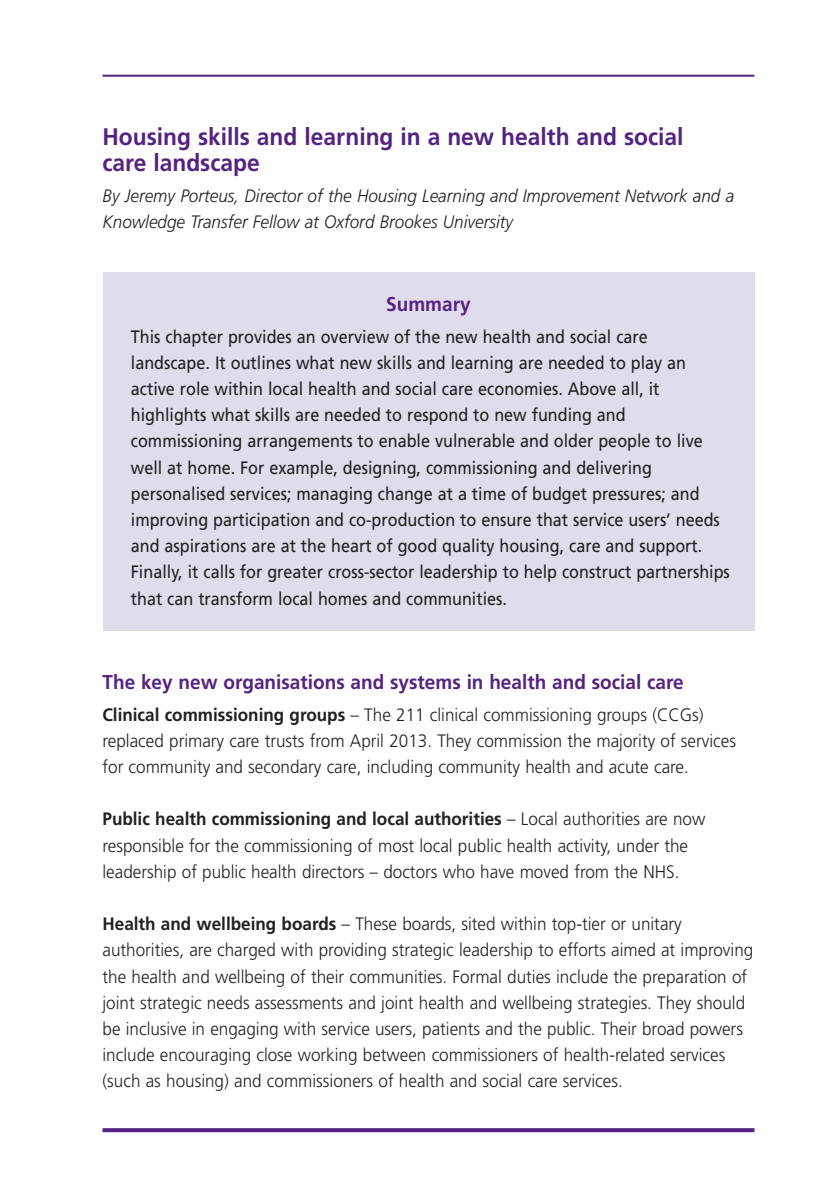
<style>
.page{position:relative;width:840px;height:1192px;background:#fff}
.page>*{position:absolute;margin:0;border:0;box-sizing:border-box;transform-origin:0 0}
.t1{font:700 24px/26px "Frutiger";color:#53237f;scale:.95 1}
.t2{font:700 20px "Frutiger";color:#53237f;scale:.95 1}
.t3{font:300 18px/26.2px "Frutiger";color:#231f20;scale:.95 1}
.t4{font:18px/26.2px "Frutiger";color:#231f20;scale:.9 1}
.t5{font:italic 300 18px/25.6px "Frutiger";color:#231f20;scale:.95 1}
.s1{font-weight:700}
</style>
<div class="page">
<div style="left:103px;top:273px;width:651px;height:358px;background:#e1dceb"></div>
<hr style="left:103px;top:75px;width:651px;height:2px;background:#53237f">
<svg style="left:103px;top:1128px;width:651px;height:4px;background:#5a2d84"></svg>
<h1 class="t1" style="left:103px;top:125px;width:613px">Housing skills and learning in a new health and social care landscape</h1>
<p class="t5" style="left:103px;top:184px;width:666px">By Jeremy Porteus, Director of the Housing Learning and Improvement Network and a<br>Knowledge Transfer Fellow at Oxford Brookes University</p>
<p class="t2" style="left:386px;top:296px;width:90px">Summary</p>
<p class="t4" style="left:131px;top:325px;width:667px">This chapter provides an overview of the new health and social care landscape. It outlines what new skills and learning are needed to play an active role within local health and social care economies. Above all, it highlights what skills are needed to respond to new funding and commissioning arrangements to enable vulnerable and older people to live well at home. For example, designing, commissioning and delivering personalised services; managing change at a time of budget pressures; and improving participation and co-production to ensure that service users’ needs and aspirations are at the heart of good quality housing, care and support.<br>Finally, it calls for greater cross-sector leadership to help construct partnerships that can transform local homes and communities.</p>
<p class="t2" style="left:103px;top:674px;width:613px">The key new organisations and systems in health and social care</p>
<p class="t3" style="left:103px;top:703px;width:668px"><span class="s1">Clinical commissioning groups</span> – The 211 clinical commissioning groups (CCGs) replaced primary care trusts from April 2013. They commission the majority of services for community and secondary care, including community health and acute care.</p>
<p class="t3" style="left:103px;top:808px;width:636px"><span class="s1">Public health commissioning and local authorities</span> – Local authorities are now responsible for the commissioning of most local public health activity, under the leadership of public health directors – doctors who have moved from the NHS.</p>
<p class="t3" style="left:103px;top:912px;width:687px"><span class="s1">Health and wellbeing boards</span> – These boards, sited within top-tier or unitary authorities, are charged with providing strategic leadership to efforts aimed at improving the health and wellbeing of their communities. Formal duties include the preparation of joint strategic needs assessments and joint health and wellbeing strategies. They should be inclusive in engaging with service users, patients and the public. Their broad powers include encouraging close working between commissioners of health-related services (such as housing) and commissioners of health and social care services.</p>
</div>
